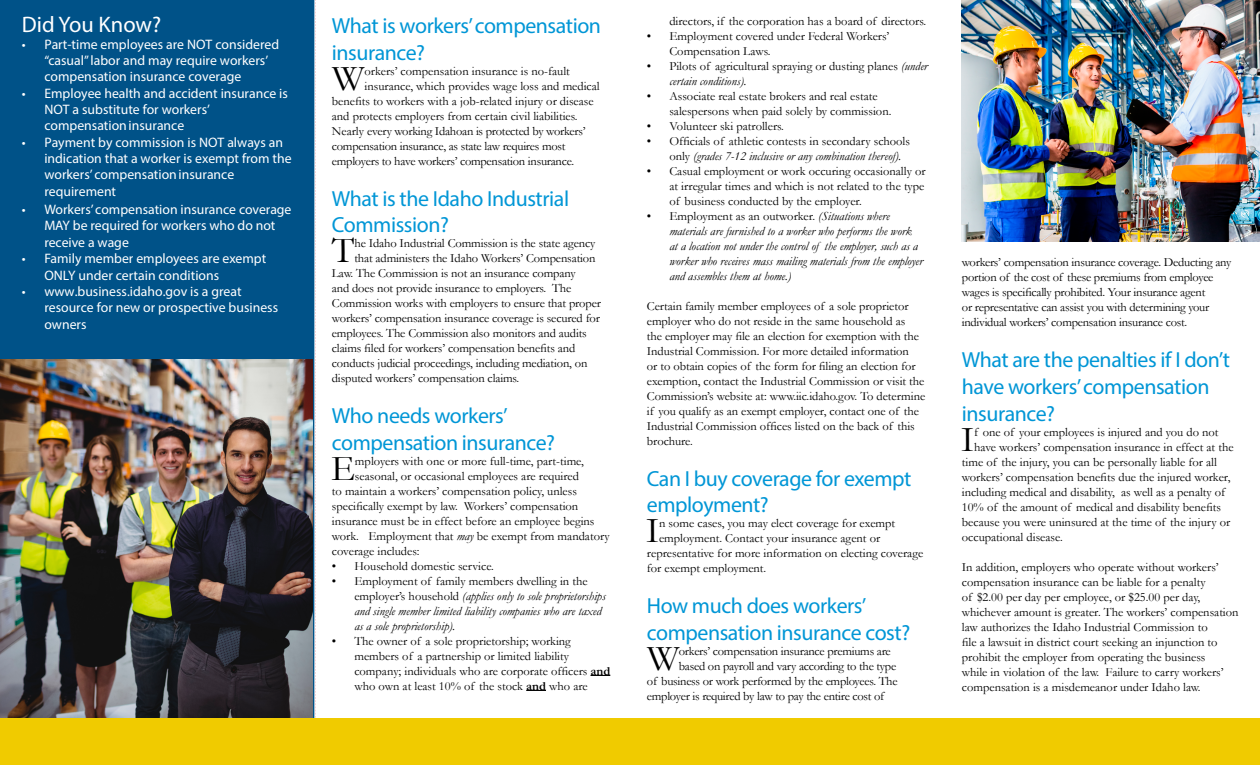
<style>
.page{position:relative;width:1260px;height:765px;background:#fff}
.page>*{position:absolute;margin:0;border:0;box-sizing:border-box;transform-origin:0 0}
.t1{font:36.5px "Garamond";color:#000}
.t2{font:22.5px "Myriad Pro";color:#fff}
.t3{font:21.88px/26.2px "Myriad Pro";letter-spacing:-.02em;color:#0096d6}
.t4{font:13.75px/16.2px "Myriad Pro";color:#fff}
.t5{font:12.5px/15px "Garamond";color:#000}
.t6{font:12.5px/15px "Garamond";letter-spacing:-.02em;color:#000}
.t7{font:italic 12.5px/15px "Garamond";color:#000}
.s1{font-style:italic}
.s2{font-style:normal}
.s3{font-weight:700}
</style>
<div class="page">
<div style="left:0;top:0;width:316px;height:719px;background:#005288"></div>
<svg style="left:591px;top:675px;width:19px;height:1px"></svg>
<svg style="left:526px;top:690px;width:20px;height:1px"></svg>
<img style="left:0;top:359px;width:313px;height:360px">
<div style="left:0;top:719px;width:1260px;height:46px;background:#f0cb00"></div>
<img style="left:962px;top:0;width:298px;height:241px">
<h2 class="t2" style="left:22px;top:11px;width:141px">Did You Know?</h2>
<p class="t4" style="left:44px;top:36px;width:236px;text-indent:-22px">• Part-time employees are NOT considered “casual” labor and may require workers’ compensation insurance coverage</p>
<p class="t4" style="left:44px;top:85px;width:245px;text-indent:-22px">• Employee health and accident insurance is<br>NOT a substitute for workers’ compensation insurance</p>
<p class="t4" style="left:44px;top:134px;width:249px;text-indent:-22px">• Payment by commission is NOT always an indication that a worker is exempt from the workers’ compensation insurance requirement</p>
<p class="t4" style="left:44px;top:201px;width:249px;text-indent:-22px">• Workers’ compensation insurance coverage<br>MAY be required for workers who do not receive a wage</p>
<p class="t4" style="left:44px;top:250px;width:223px;text-indent:-22px">• Family member employees are exempt<br>ONLY under certain conditions</p>
<p class="t4" style="left:44px;top:283px;width:235px;text-indent:-22px">• www.business.idaho.gov is a great resource for new or prospective business owners</p>
<h3 class="t3" style="left:332px;top:12px;width:271px">What is workers’ compensation insurance?</h3>
<h1 class="t1" style="left:332px;top:54px;width:34px">W</h1>
<p class="t5" style="left:365px;top:63px;width:207px">orkers’ compensation insurance is no-fault</p>
<p class="t5" style="left:365px;top:78px;width:237px">insurance, which provides wage loss and medical</p>
<p class="t5" style="left:332px;top:93px;width:263px">benefits to workers with a job-related injury or disease</p>
<p class="t5" style="left:332px;top:108px;width:247px">and protects employers from certain civil liabilities.</p>
<p class="t6" style="left:332px;top:123px;width:255px">Nearly every working Idahoan is protected by workers’</p>
<p class="t6" style="left:332px;top:138px;width:235px">compensation insurance, as state law requires most</p>
<p class="t6" style="left:332px;top:153px;width:244px">employers to have workers’ compensation insurance.</p>
<h3 class="t3" style="left:332px;top:185px;width:239px">What is the Idaho Industrial<br>Commission?</h3>
<h1 class="t1" style="left:332px;top:226px;width:24px">T</h1>
<p class="t5" style="left:354px;top:235px;width:243px">he Idaho Industrial Commission is the state agency</p>
<p class="t5" style="left:354px;top:250px;width:243px">that administers the Idaho Workers’ Compensation</p>
<p class="t5" style="left:332px;top:265px;width:245px">Law. The Commission is not an insurance company</p>
<p class="t5" style="left:332px;top:280px;width:241px">and does not provide insurance to employers. The</p>
<p class="t5" style="left:332px;top:295px;width:271px">Commission works with employers to ensure that proper</p>
<p class="t5" style="left:332px;top:310px;width:270px">workers’ compensation insurance coverage is secured for</p>
<p class="t5" style="left:332px;top:325px;width:257px">employees. The Commission also monitors and audits</p>
<p class="t5" style="left:332px;top:340px;width:245px">claims filed for workers’ compensation benefits and</p>
<p class="t5" style="left:332px;top:355px;width:257px">conducts judicial proceedings, including mediation, on</p>
<p class="t5" style="left:332px;top:370px;width:189px">disputed workers’ compensation claims.</p>
<h3 class="t3" style="left:332px;top:402px;width:225px">Who needs workers’ compensation insurance?</h3>
<h1 class="t1" style="left:331px;top:444px;width:25px">E</h1>
<p class="t5" style="left:355px;top:453px;width:231px">mployers with one or more full-time, part-time,</p>
<p class="t5" style="left:355px;top:468px;width:225px">seasonal, or occasional employees are required</p>
<p class="t5" style="left:332px;top:483px;width:247px">to maintain a workers’ compensation policy, unless</p>
<p class="t5" style="left:332px;top:498px;width:248px">specifically exempt by law. Workers’ compensation</p>
<p class="t5" style="left:332px;top:513px;width:264px">insurance must be in effect before an employee begins</p>
<p class="t5" style="left:332px;top:528px;width:279px">work. Employment that <span class="s1">may</span> be exempt from mandatory</p>
<p class="t5" style="left:332px;top:543px;width:89px">coverage includes:</p>
<p class="t5" style="left:332px;top:558px;width:164px">• Household domestic service.</p>
<p class="t7" style="left:354px;top:573px;width:253px;text-indent:-22px"><span class="s2">• Employment of family members dwelling in the employer’s household</span> (applies only to sole proprietorships and single member limited liability companies who are taxed as a sole proprietorship).</p>
<p class="t5" style="left:354px;top:633px;width:257px;text-indent:-22px">• The owner of a sole proprietorship; working members of a partnership or limited liability company; individuals who are corporate officers <span class="s3">and </span>who own at least 10% of the stock <span class="s3">and</span> who are</p>
<p class="t5" style="left:669px;top:13px;width:258px">directors, if the corporation has a board of directors.</p>
<p class="t5" style="left:669px;top:28px;width:222px;text-indent:-22px">• Employment covered under Federal Workers’<br>Compensation Laws.</p>
<p class="t5" style="left:669px;top:58px;width:260px;text-indent:-22px">• Pilots of agricultural spraying or dusting planes <span class="s1">(under certain conditions).</span></p>
<p class="t5" style="left:669px;top:88px;width:224px;text-indent:-22px">• Associate real estate brokers and real estate salespersons when paid solely by commission.</p>
<p class="t5" style="left:647px;top:118px;width:139px">• Volunteer ski patrollers.</p>
<p class="t5" style="left:669px;top:133px;width:242px;text-indent:-22px">• Officials of athletic contests in secondary schools only <span class="s1">(grades 7-12 inclusive or any combination thereof).</span></p>
<p class="t5" style="left:669px;top:163px;width:258px;text-align:justify;text-indent:-22px">• Casual employment or work occuring occasionally or at irregular times and which is not related to the type of business conducted by the employer.</p>
<p class="t7" style="left:669px;top:208px;width:255px;text-indent:-22px"><span class="s2">• Employment as an outworker.</span> (Situations where materials are furnished to a worker who performs the work at a location not under the control of the employer, such as a worker who receives mass mailing materials from the employer and assembles them at home.)</p>
<p class="t5" style="left:647px;top:298px;width:280px">Certain family member employees of a sole proprietor employer who do not reside in the same household as<br>the employer may file an election for exemption with the Industrial Commission. For more detailed information<br>or to obtain copies of the form for filing an election for exemption, contact the Industrial Commission or visit the Commission’s website at: www.iic.idaho.gov. To determine if you qualify as an exempt employer, contact one of the Industrial Commission offices listed on the back of this brochure.</p>
<h3 class="t3" style="left:647px;top:465px;width:266px">Can I buy coverage for exempt employment?</h3>
<h1 class="t1" style="left:646px;top:506px;width:14px">I</h1>
<p class="t5" style="left:659px;top:515px;width:238px">n some cases, you may elect coverage for exempt</p>
<p class="t5" style="left:659px;top:530px;width:223px">employment. Contact your insurance agent or</p>
<p class="t5" style="left:647px;top:545px;width:278px">representative for more information on electing coverage</p>
<p class="t5" style="left:647px;top:560px;width:121px">for exempt employment.</p>
<h3 class="t3" style="left:647px;top:592px;width:265px;line-height:27px">How much does workers’ compensation insurance cost?</h3>
<h1 class="t1" style="left:647px;top:634px;width:34px">W</h1>
<p class="t6" style="left:679px;top:643px;width:213px">orkers’ compensation insurance premiums are</p>
<p class="t6" style="left:679px;top:658px;width:219px">based on payroll and vary according to the type</p>
<p class="t6" style="left:647px;top:673px;width:252px">of business or work performed by the employees. The</p>
<p class="t6" style="left:647px;top:688px;width:239px">employer is required by law to pay the entire cost of</p>
<p class="t6" style="left:962px;top:255px;width:271px">workers’ compensation insurance coverage. Deducting any portion of the cost of these premiums from employee wages is specifically prohibited. Your insurance agent<br>or representative can assist you with determining your individual workers’ compensation insurance cost.</p>
<h3 class="t3" style="left:962px;top:347px;width:270px;line-height:26.6px">What are the penalties if I don’t have workers’ compensation insurance?</h3>
<h1 class="t1" style="left:961px;top:415px;width:14px">I</h1>
<p class="t5" style="left:974px;top:424px;width:246px">f one of your employees is injured and you do not</p>
<p class="t5" style="left:974px;top:439px;width:261px">have workers’ compensation insurance in effect at the</p>
<p class="t5" style="left:962px;top:454px;width:257px">time of the injury, you can be personally liable for all</p>
<p class="t5" style="left:962px;top:469px;width:270px">workers’ compensation benefits due the injured worker,</p>
<p class="t5" style="left:962px;top:484px;width:265px">including medical and disability, as well as a penalty of</p>
<p class="t5" style="left:962px;top:499px;width:261px">10% of the amount of medical and disability benefits</p>
<p class="t5" style="left:962px;top:514px;width:270px">because you were uninsured at the time of the injury or</p>
<p class="t5" style="left:962px;top:529px;width:102px">occupational disease.</p>
<p class="t5" style="left:962px;top:559px;width:278px">In addition, employers who operate without workers’ compensation insurance can be liable for a penalty<br>of $2.00 per day per employee, or $25.00 per day, whichever amount is greater. The workers’ compensation law authorizes the Idaho Industrial Commission to<br>file a lawsuit in district court seeking an injunction to prohibit the employer from operating the business<br>while in violation of the law. Failure to carry workers’ compensation is a misdemeanor under Idaho law.</p>
</div>
